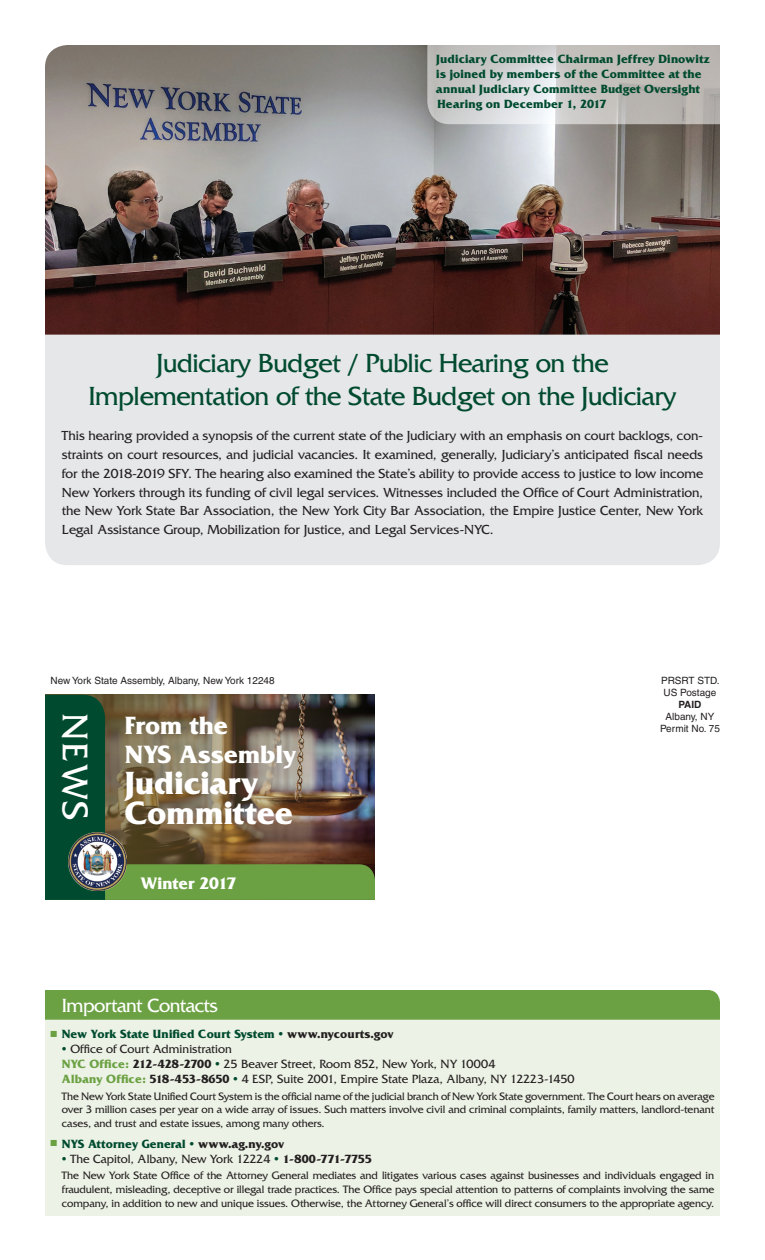
<style>
.page{position:relative;width:765px;height:1260px;background:#fff}
.page>*{position:absolute;margin:0;border:0;box-sizing:border-box;transform-origin:0 0}
.t1{font:37.5px "Friz Quadrata";color:#fff}
.t2{font:700 33.75px/30.6px "Friz Quadrata";letter-spacing:.005em;color:#fff}
.t3{font:27.5px/32.5px "Friz Quadrata";letter-spacing:-.02em;color:#004b2f;text-align:center}
.t4{font:700 26.25px/28.9px "Friz Quadrata";letter-spacing:.005em;color:#fff}
.t5{font:20px "Friz Quadrata";letter-spacing:-.025em;color:#fff}
.t6{font:700 17.5px "Friz Quadrata";color:#fff}
.t7{font:13.75px/18.8px "Friz Quadrata";letter-spacing:-.005em;color:#231f20;text-align:justify}
.t8{font:700 12.5px/15px "Friz Quadrata";letter-spacing:.015em;color:#004b2f}
.t9{font:12.5px/15px "Friz Quadrata";letter-spacing:-.005em;color:#231f20}
.t10{font:11.25px/13.8px "Friz Quadrata";letter-spacing:-.01em;color:#231f20;text-align:justify}
.t11{font:10px/12px "Helvetica";color:#231f20}
.t12{font:700 10px "Helvetica";color:#231f20}
.s1{color:#6ba143}
.s2{color:#231f20}
.s3{font-weight:700;color:#004b2f}
.s4{font-weight:700;color:#6ba143}
.s5{font-weight:700}
</style>
<div class="page">
<img style="left:45px;top:45px;width:675px;height:290px">
<div style="left:45px;top:335px;width:675px;height:230px;background:#e6e7e9"></div>
<div style="left:45px;top:1020px;width:675px;height:196px;background:#ecf2e5"></div>
<svg style="left:427px;top:45px;width:293px;height:79px"></svg>
<img style="left:45px;top:695px;width:330px;height:205px">
<img style="left:68px;top:832px;width:59px;height:59px">
<div style="left:45px;top:990px;width:675px;height:30px;background:#6ba143"></div>
<p class="t8" style="left:436px;top:52px;width:275px">Judiciary Committee Chairman Jeffrey Dinowitz is joined by members of the Committee at the annual Judiciary Committee Budget Oversight Hearing on December 1, 2017</p>
<h3 class="t3" style="left:89px;top:347px;width:589px">Judiciary Budget / Public Hearing on the<br>Implementation of the State Budget on the Judiciary</h3>
<p class="t7" style="left:62px;top:427px;width:643px">This hearing provided a synopsis of the current state of the Judiciary with an emphasis on court backlogs, con&shy;straints on court resources, and judicial vacancies. It examined, generally, Judiciary’s anticipated fiscal needs for the 2018-2019 SFY. The hearing also examined the State’s ability to provide access to justice to low income New Yorkers through its funding of civil legal services. Witnesses included the Office of Court Administration, the New York State Bar Association, the New York City Bar Association, the Empire Justice Center, New York Legal Assistance Group, Mobilization for Justice, and Legal Services-NYC.</p>
<p class="t11" style="left:51px;top:674px;width:226px">New York State Assembly, Albany, New York 12248</p>
<p class="t11" style="left:661px;top:674px;width:60px">PRSRT STD.<br>US Postage</p>
<p class="t12" style="left:679px;top:698px;width:24px">PAID</p>
<p class="t11" style="left:660px;top:710px;width:61px;text-align:center">Albany, NY<br>Permit No. 75</p>
<h1 class="t1" style="left:96px;top:713px;width:109px;rotate:90deg">NEWS</h1>
<h3 class="t4" style="left:125px;top:711px;width:173px">From the<br>NYS Assembly</h3>
<h2 class="t2" style="left:125px;top:768px;width:170px">Judiciary<br>Committee</h2>
<h3 class="t6" style="left:141px;top:873px;width:97px">Winter 2017</h3>
<h3 class="t5" style="left:62px;top:995px;width:158px">Important Contacts</h3>
<p class="t8" style="left:51px;top:1027px;width:344px"><span class="s1">■</span> New York State Unified Court System • <span class="s2">www.nycourts.gov</span></p>
<p class="t9" style="left:62px;top:1042px;width:514px"><span class="s3">•</span> Office of Court Administration<br><span class="s4">NYC Office:</span> <span class="s5">212-428-2700</span> <span class="s3">•</span> 25 Beaver Street, Room 852, New York, NY 10004<br><span class="s4">Albany Office:</span> <span class="s5">518-453-8650</span> <span class="s3">•</span> 4 ESP, Suite 2001, Empire State Plaza, Albany, NY 12223-1450</p>
<p class="t10" style="left:62px;top:1089px;width:654px">The New York State Unified Court System is the official name of the judicial branch of New York State government. The Court hears on average over 3 million cases per year on a wide array of issues. Such matters involve civil and criminal complaints, family matters, landlord-tenant cases, and trust and estate issues, among many others.</p>
<p class="t8" style="left:51px;top:1136px;width:235px"><span class="s1">■</span> NYS Attorney General • <span class="s2">www.ag.ny.gov</span></p>
<p class="t9" style="left:62px;top:1151px;width:311px"><span class="s3">•</span> The Capitol, Albany, New York 12224 <span class="s3">•</span> <span class="s5">1-800-771-7755</span></p>
<p class="t10" style="left:62px;top:1169px;width:654px">The New York State Office of the Attorney General mediates and litigates various cases against businesses and individuals engaged in fraudulent, misleading, deceptive or illegal trade practices. The Office pays special attention to patterns of complaints involving the same company, in addition to new and unique issues. Otherwise, the Attorney General’s office will direct consumers to the appropriate agency.</p>
</div>
